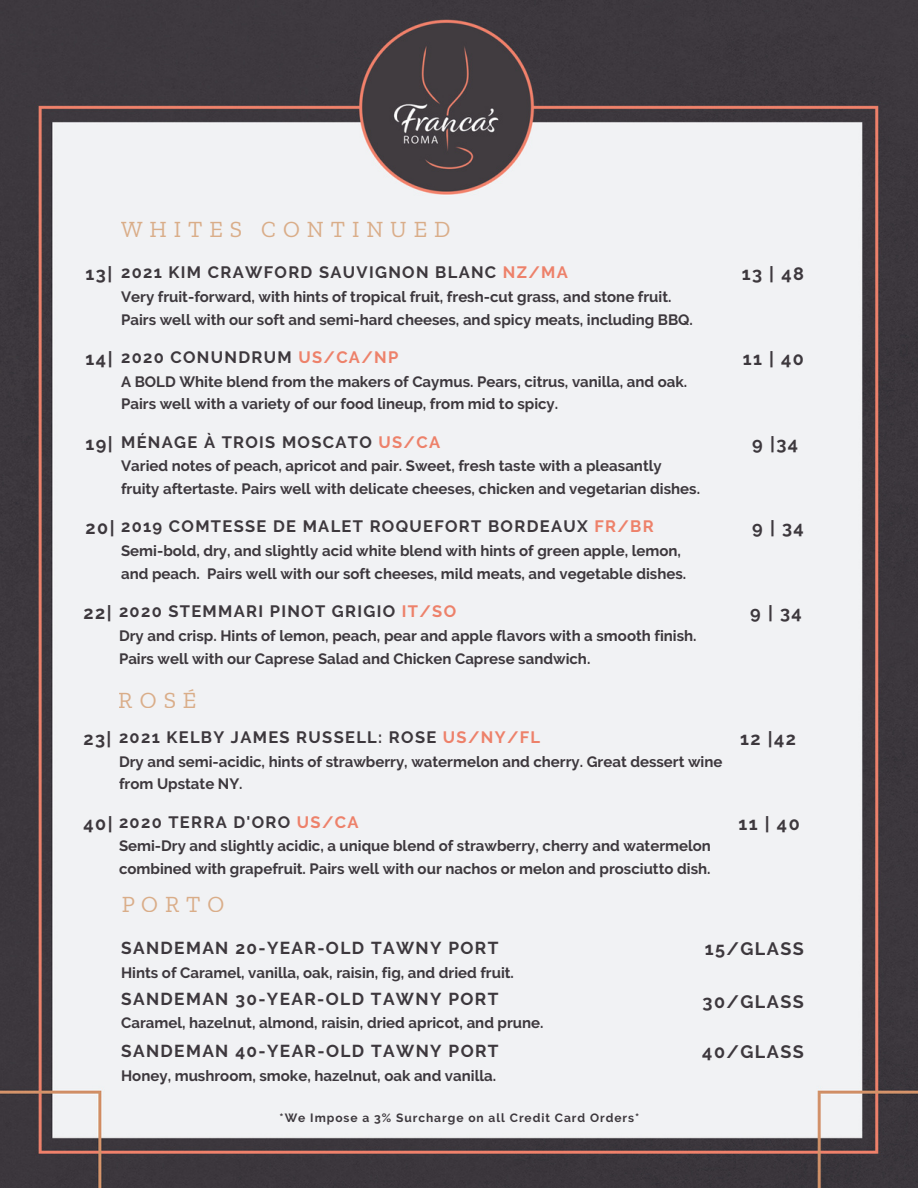
<style>
.page{position:relative;width:918px;height:1188px;background:#fff}
.page>*{position:absolute;margin:0;border:0;box-sizing:border-box;transform-origin:0 0}
.t1{font:23.1px "Zilla Slab";letter-spacing:.3em;color:#d49c6e}
.t2{font:700 18px "Raleway";letter-spacing:.08em;color:#3d383d}
.t3{font:700 17.25px "Raleway";letter-spacing:.08em;color:#3d383d}
.t4{font:700 16.5px "Raleway";letter-spacing:.08em;color:#3d383d}
.t5{font:700 15px/22.5px "Raleway";color:#3d383d}
.t6{font:700 12px "Raleway";letter-spacing:.08em;color:#3d383d}
.s1{color:#ed816a}
</style>
<div class="page">
<img style="left:0;top:0;width:918px;height:1188px">
<h1 class="t1" style="left:121px;top:215px;width:331px">WHITES CONTINUED</h1>
<p class="t2" style="left:86px;top:264px;width:28px">13|</p>
<p class="t2" style="left:742px;top:264px;width:64px">13 | 48</p>
<p class="t4" style="left:121px;top:263px;width:448px">2021 KIM CRAWFORD SAUVIGNON BLANC <span class="s1">NZ/MA</span></p>
<p class="t5" style="left:121px;top:286px;width:552px">Very fruit-forward, with hints of tropical fruit, fresh-cut grass, and stone fruit.</p>
<p class="t5" style="left:121px;top:308px;width:573px">Pairs well with our soft and semi-hard cheeses, and spicy meats, including BBQ.</p>
<p class="t2" style="left:86px;top:348px;width:28px">14|</p>
<p class="t4" style="left:121px;top:348px;width:279px">2020 CONUNDRUM <span class="s1">US/CA/NP</span></p>
<p class="t5" style="left:121px;top:370px;width:568px">A BOLD White blend from the makers of Caymus. Pears, citrus, vanilla, and oak.</p>
<p class="t5" style="left:121px;top:393px;width:439px">Pairs well with a variety of our food lineup, from mid to spicy.</p>
<p class="t2" style="left:743px;top:348px;width:63px">11 | 40</p>
<p class="t4" style="left:121px;top:432px;width:321px">MÉNAGE À TROIS MOSCATO <span class="s1">US/CA</span></p>
<p class="t5" style="left:121px;top:455px;width:580px">Varied notes of peach, apricot and pair. Sweet, fresh taste with a pleasantly fruity aftertaste. Pairs well with delicate cheeses, chicken and vegetarian dishes.</p>
<p class="t2" style="left:86px;top:433px;width:29px">19|</p>
<p class="t2" style="left:752px;top:433px;width:47px">9 |34</p>
<p class="t2" style="left:86px;top:518px;width:30px">20|</p>
<p class="t4" style="left:121px;top:517px;width:534px">2019 COMTESSE DE MALET ROQUEFORT BORDEAUX <span class="s1">FR/BR</span></p>
<p class="t5" style="left:121px;top:540px;width:567px">Semi-bold, dry, and slightly acid white blend with hints of green apple, lemon, and peach. Pairs well with our soft cheeses, mild meats, and vegetable dishes.</p>
<p class="t2" style="left:752px;top:518px;width:53px">9|34</p>
<p class="t2" style="left:84px;top:602px;width:30px">22|</p>
<p class="t2" style="left:750px;top:602px;width:53px">9|34</p>
<p class="t4" style="left:119px;top:602px;width:339px">2020 STEMMARI PINOT GRIGIO <span class="s1">IT/SO</span></p>
<p class="t5" style="left:119px;top:624px;width:579px">Dry and crisp. Hints of lemon, peach, pear and apple flavors with a smooth finish.<br>Pairs well with our Caprese Salad and Chicken Caprese sandwich.</p>
<h1 class="t1" style="left:119px;top:686px;width:79px">ROSÉ</h1>
<p class="t2" style="left:84px;top:728px;width:29px">23|</p>
<p class="t2" style="left:740px;top:728px;width:57px">12 |42</p>
<p class="t4" style="left:119px;top:728px;width:423px">2021 KELBY JAMES RUSSELL: ROSE <span class="s1">US/NY/FL</span></p>
<p class="t5" style="left:119px;top:750px;width:605px">Dry and semi-acidic, hints of strawberry, watermelon and cherry. Great dessert wine from Upstate NY.</p>
<p class="t2" style="left:84px;top:813px;width:31px">40|</p>
<p class="t2" style="left:739px;top:813px;width:63px">11 | 40</p>
<p class="t4" style="left:119px;top:812px;width:241px">2020 TERRA D'ORO <span class="s1">US/CA</span></p>
<p class="t5" style="left:119px;top:835px;width:593px">Semi-Dry and slightly acidic, a unique blend of strawberry, cherry and watermelon combined with grapefruit. Pairs well with our nachos or melon and prosciutto dish.</p>
<h1 class="t1" style="left:121px;top:890px;width:105px">PORTO</h1>
<p class="t3" style="left:121px;top:938px;width:379px">SANDEMAN 20-YEAR-OLD TAWNY PORT</p>
<p class="t5" style="left:121px;top:961px;width:394px">Hints of Caramel, vanilla, oak, raisin, fig, and dried fruit.</p>
<p class="t3" style="left:121px;top:989px;width:379px">SANDEMAN 30-YEAR-OLD TAWNY PORT</p>
<p class="t5" style="left:121px;top:1012px;width:424px">Caramel, hazelnut, almond, raisin, dried apricot, and prune.</p>
<p class="t3" style="left:121px;top:1041px;width:379px">SANDEMAN 40-YEAR-OLD TAWNY PORT</p>
<p class="t5" style="left:121px;top:1064px;width:377px">Honey, mushroom, smoke, hazelnut, oak and vanilla.</p>
<p class="t6" style="left:280px;top:1110px;width:361px">*We Impose a 3% Surcharge on all Credit Card Orders*</p>
<p class="t2" style="left:705px;top:938px;width:101px">15/GLASS</p>
<p class="t2" style="left:703px;top:991px;width:103px">30/GLASS</p>
<p class="t2" style="left:702px;top:1041px;width:103px">40/GLASS</p>
</div>
